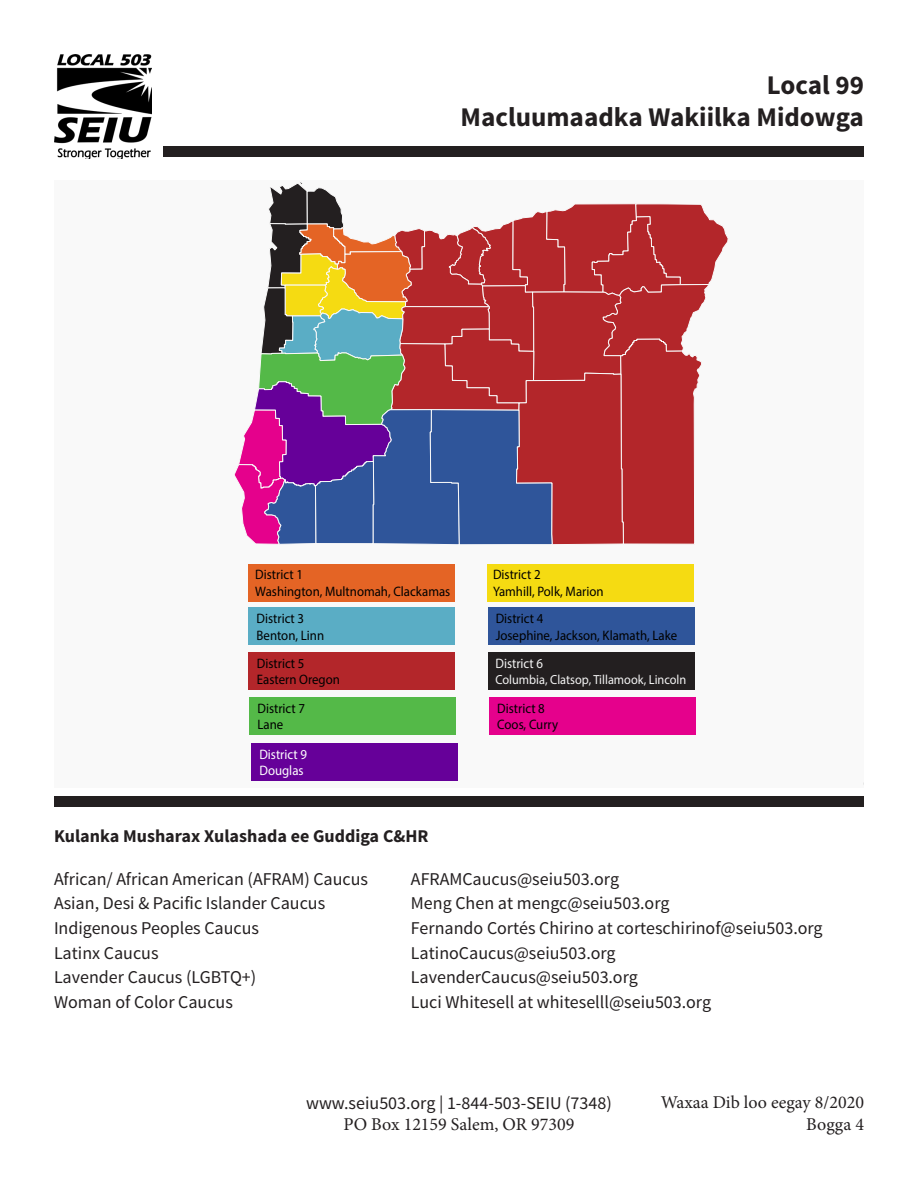
<style>
.page{position:relative;width:918px;height:1188px;background:#fff}
.page>*{position:absolute;margin:0;border:0;box-sizing:border-box;transform-origin:0 0}
.t1{font:700 27px "Source Sans Pro";color:#231f20}
.t2{font:18px "Source Sans Pro";color:#231f20}
.t3{font:18px "Minion Pro";color:#231f20}
.t4{font:700 18px "Source Sans Pro";color:#231f20}
.t5{font:13.65px/16.5px "Myriad Pro";color:#000;scale:.94 1}
.t6{font:13.65px/16.5px "Myriad Pro";color:#fff;scale:.94 1}
.t7{font:13.65px "Myriad Pro";color:#f4f4f4;scale:.94 1}
.t8{font:13.2px "Myriad Pro";color:#f4f4f4;scale:.94 1}
</style>
<div class="page">
<div style="left:164px;top:146px;width:700px;height:11px;background:#231f20"></div>
<img style="left:54px;top:54px;width:98px;height:105px">
<div style="left:54px;top:796px;width:810px;height:10px;background:#231f20"></div>
<div style="left:54px;top:180px;width:810px;height:608px;background:#f9f9f9"></div>
<div style="left:248px;top:564px;width:206px;height:37px;background:#e46425"></div>
<div style="left:488px;top:564px;width:206px;height:37px;background:#f5db12"></div>
<div style="left:249px;top:608px;width:206px;height:37px;background:#5aadc5"></div>
<div style="left:488px;top:608px;width:206px;height:37px;background:#2f559a"></div>
<div style="left:249px;top:652px;width:206px;height:38px;background:#b3262a"></div>
<div style="left:488px;top:652px;width:206px;height:38px;background:#231f20"></div>
<div style="left:250px;top:698px;width:206px;height:37px;background:#54b948"></div>
<div style="left:489px;top:698px;width:206px;height:37px;background:#e5018c"></div>
<div style="left:251px;top:743px;width:206px;height:38px;background:#609"></div>
<svg style="left:234px;top:182px;width:494px;height:363px"></svg>
<p class="t1" style="left:767px;top:68px;width:99px">Local 99</p>
<p class="t1" style="left:461px;top:100px;width:405px">Macluumaadka Wakiilka Midowga</p>
<p class="t5" style="left:255px;top:566px;width:209px">District 1<br>Washington, Multnomah, Clackamas</p>
<p class="t5" style="left:493px;top:566px;width:119px">District 2<br>Yamhill, Polk, Marion</p>
<p class="t5" style="left:257px;top:610px;width:73px">District 3<br>Benton, Linn</p>
<p class="t5" style="left:496px;top:610px;width:195px">District 4<br>Josephine, Jackson, Klamath, Lake</p>
<p class="t5" style="left:257px;top:654px;width:90px">District 5<br>Eastern Oregon</p>
<p class="t7" style="left:496px;top:655px;width:52px">District 6</p>
<p class="t8" style="left:495px;top:671px;width:205px">Columbia, Clatsop, Tillamook, Lincoln</p>
<p class="t5" style="left:257px;top:700px;width:52px">District 7<br>Lane</p>
<p class="t5" style="left:497px;top:700px;width:66px">District 8<br>Coos, Curry</p>
<p class="t6" style="left:259px;top:746px;width:52px">District 9<br>Douglas</p>
<p class="t4" style="left:54px;top:824px;width:376px">Kulanka Musharax Xulashada ee Guddiga C&amp;HR</p>
<p class="t2" style="left:54px;top:868px;width:316px">African/ African American (AFRAM) Caucus</p>
<p class="t2" style="left:411px;top:868px;width:210px">AFRAMCaucus@seiu503.org</p>
<p class="t2" style="left:54px;top:892px;width:273px">Asian, Desi &amp; Pacific Islander Caucus</p>
<p class="t2" style="left:411px;top:892px;width:260px">Meng Chen at mengc@seiu503.org</p>
<p class="t2" style="left:54px;top:917px;width:207px">Indigenous Peoples Caucus</p>
<p class="t2" style="left:411px;top:917px;width:413px">Fernando Cortés Chirino at corteschirinof@seiu503.org</p>
<p class="t2" style="left:54px;top:941px;width:106px">Latinx Caucus</p>
<p class="t2" style="left:411px;top:941px;width:206px">LatinoCaucus@seiu503.org</p>
<p class="t2" style="left:54px;top:966px;width:204px">Lavender Caucus (LGBTQ+)</p>
<p class="t2" style="left:411px;top:966px;width:228px">LavenderCaucus@seiu503.org</p>
<p class="t2" style="left:54px;top:991px;width:180px">Woman of Color Caucus</p>
<p class="t2" style="left:411px;top:991px;width:302px">Luci Whitesell at whiteselll@seiu503.org</p>
<p class="t2" style="left:306px;top:1091px;width:307px">www.seiu503.org | 1-844-503-SEIU (7348)</p>
<p class="t3" style="left:344px;top:1112px;width:232px">PO Box 12159 Salem, OR 97309</p>
<p class="t3" style="left:661px;top:1090px;width:205px">Waxaa Dib loo eegay 8/2020</p>
<p class="t3" style="left:806px;top:1112px;width:59px">Bogga 4</p>
</div>
